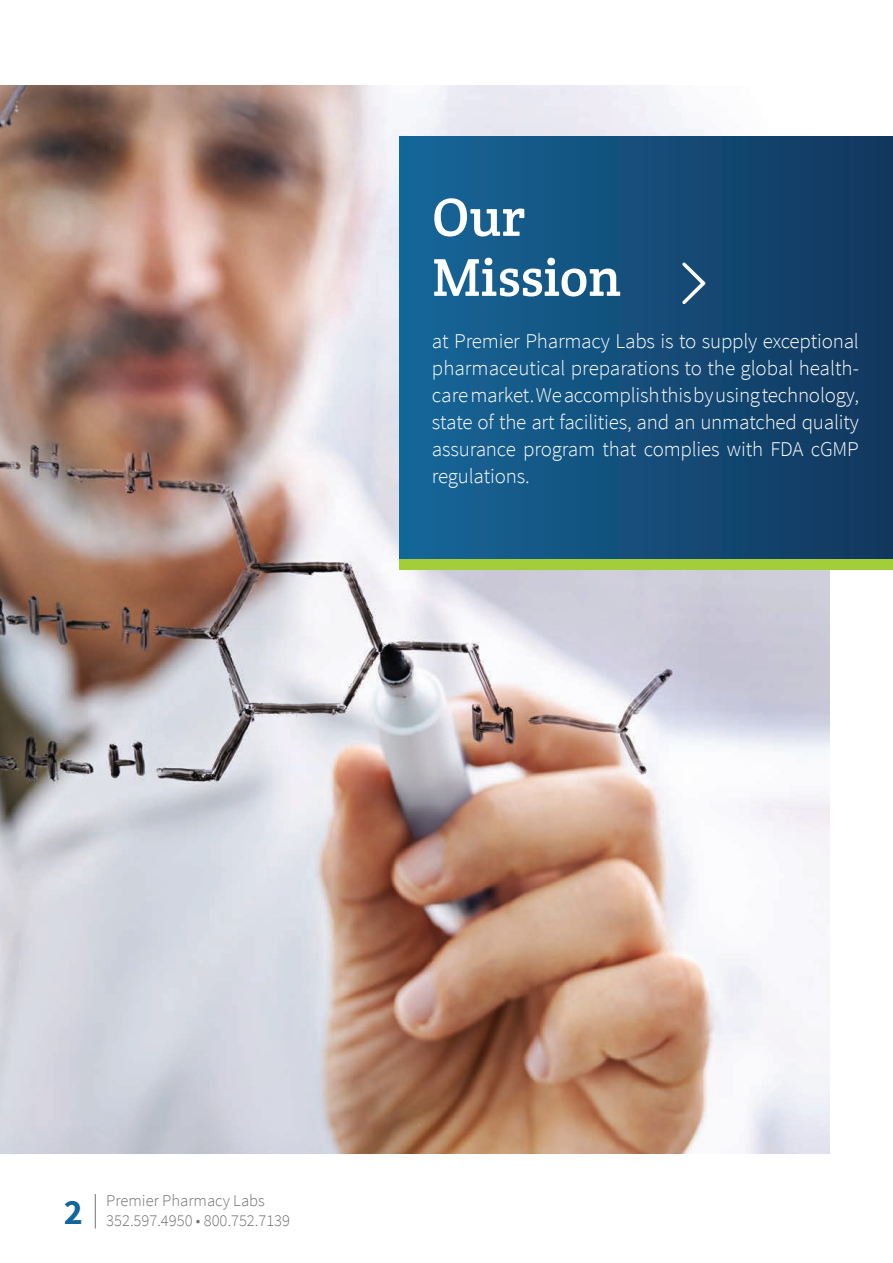
<style>
.page{position:relative;width:893px;height:1263px;background:#fff}
.page>*{position:absolute;margin:0;border:0;box-sizing:border-box;transform-origin:0 0}
.t1{font:54px/60px "Crete Round";color:#fff}
.t2{font:300 21px/27px "Source Sans Pro";letter-spacing:-.01em;color:#fff;text-align:justify}
.t3{font:300 16.5px/19.8px "Source Sans Pro";color:#717275}
.s1{font-weight:700;font-size:36px;color:#11679a}
</style>
<div class="page">
<hr style="left:95px;top:1194px;width:1px;height:34px;background:#717275">
<img style="left:0;top:85px;width:829px;height:1068px">
<div style="left:400px;top:136px;width:493px;height:424px;background:linear-gradient(to right,#156699,#11365c)"></div>
<div style="left:400px;top:560px;width:493px;height:10px;background:#a3cd39"></div>
<svg style="left:682px;top:262px;width:24px;height:42px"></svg>
<p class="t1" style="left:432px;top:187px;width:190px">Our<br>Mission</p>
<p class="t2" style="left:432px;top:328px;width:428px">at Premier Pharmacy Labs is to supply exceptional pharmaceutical preparations to the global health&shy;care market. We accomplish this by using technology, state of the art facilities, and an unmatched quality assurance program that complies with FDA cGMP regulations.</p>
<p class="t3" style="left:64px;top:1191px;width:228px;text-indent:43px">Premier Pharmacy Labs<br><span class="s1">2</span> 352.597.4950 • 800.752.7139</p>
</div>
